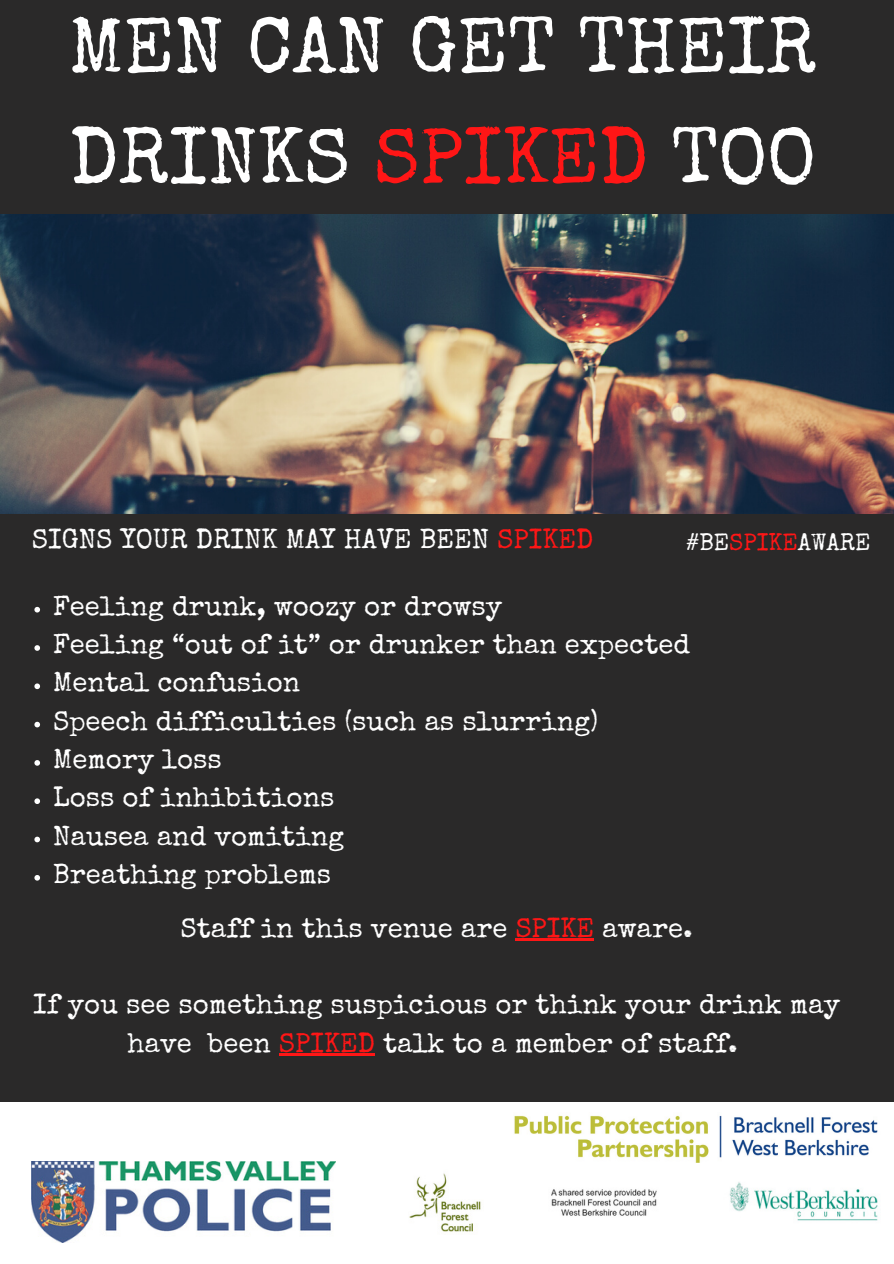
<style>
.page{position:relative;width:894px;height:1264px;background:#fff}
.page>*{position:absolute;margin:0;border:0;box-sizing:border-box;transform-origin:0 0}
.t1{font:78.9px/110.4px "Special Elite";color:#fff}
.t2{font:27.6px/38.2px "Special Elite";color:#fff}
.t3{font:24px "Special Elite";color:#fff}
.s1{color:#ff1616}
</style>
<div class="page">
<div style="left:0;top:0;width:893px;height:1263px;background:#2a2929"></div>
<div style="left:0;top:1101px;width:893px;height:162px;background:#fff"></div>
<img style="left:32px;top:1161px;width:304px;height:81px">
<img style="left:0;top:214px;width:893px;height:300px">
<svg style="left:34px;top:607px;width:6px;height:5px"></svg>
<svg style="left:34px;top:645px;width:6px;height:5px"></svg>
<svg style="left:34px;top:683px;width:6px;height:6px"></svg>
<svg style="left:34px;top:721px;width:6px;height:6px"></svg>
<svg style="left:34px;top:760px;width:6px;height:5px"></svg>
<svg style="left:34px;top:798px;width:6px;height:6px"></svg>
<svg style="left:34px;top:836px;width:6px;height:6px"></svg>
<svg style="left:34px;top:875px;width:6px;height:5px"></svg>
<hr style="left:515px;top:938px;width:79px;height:3px;background:#ff1616">
<hr style="left:279px;top:1053px;width:96px;height:2px;background:#ff1616">
<img style="left:514px;top:1115px;width:364px;height:47px">
<img style="left:409px;top:1173px;width:469px;height:59px">
<h1 class="t1" style="left:69px;top:1px;width:749px">MEN CAN GET THEIR<br>DRINKS <span class="s1">SPIKED</span> TOO</h1>
<p class="t2" style="left:32px;top:523px;width:563px">SIGNS YOUR DRINK MAY HAVE BEEN <span class="s1">SPIKED</span></p>
<p class="t3" style="left:685px;top:533px;width:186px">#BE<span class="s1">SPIKE</span>AWARE</p>
<p class="t2" style="left:53px;top:590px;width:638px">Feeling drunk, woozy or drowsy<br>Feeling “out of it” or drunker than expected<br>Mental confusion<br>Speech difficulties (such as slurring)<br>Memory loss<br>Loss of inhibitions<br>Nausea and vomiting<br>Breathing problems</p>
<p class="t2" style="left:180px;top:911px;width:513px">Staff in this venue are <span class="s1">SPIKE</span> aware.</p>
<p class="t2" style="left:33px;top:988px;width:808px;text-align:center">If you see something suspicious or think your drink may have been <span class="s1">SPIKED</span> talk to a member of staff.</p>
</div>
